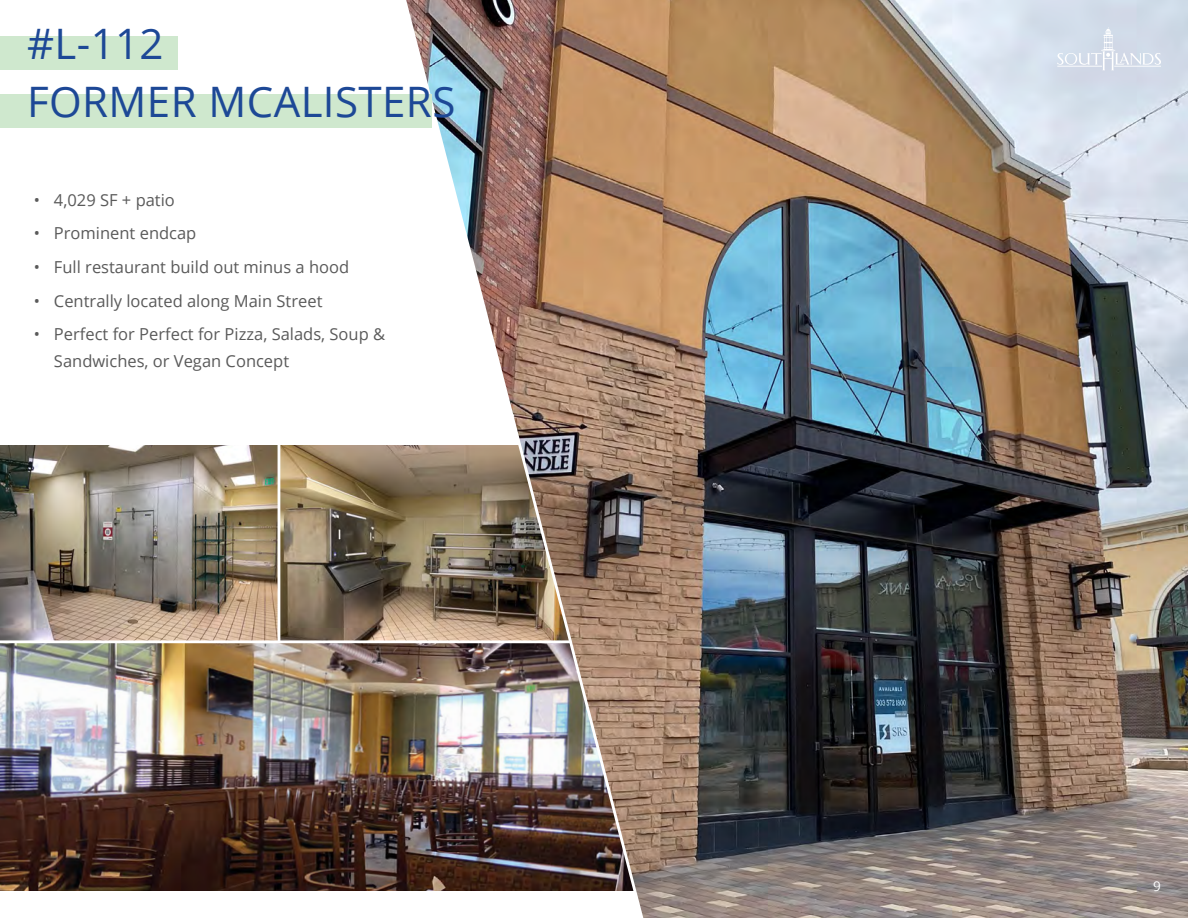
<style>
.page{position:relative;width:1188px;height:918px;background:#fff}
.page>*{position:absolute;margin:0;border:0;box-sizing:border-box;transform-origin:0 0}
.t1{font:42px "Open Sans";letter-spacing:.01em;color:#1d4896}
.t2{font:16.5px/27px "Open Sans";color:#5a5a5a}
.t3{font:13.5px "Open Sans";color:#fff}
</style>
<div class="page">
<img style="left:0;top:445px;width:398px;height:195px">
<img style="left:0;top:643px;width:398px;height:248px">
<img style="left:398px;top:0;width:790px;height:918px">
<div style="left:0;top:36px;width:177px;height:33px;background:#cfe8ce"></div>
<hr style="left:0;top:640px;width:571px;height:3px;background:#fff">
<hr style="left:278px;top:436px;width:2px;height:207px;background:#fff">
<svg style="left:1057px;top:27px;width:104px;height:43px;background:#d6dfeb"></svg>
<div style="left:0;top:94px;width:432px;height:33px;background:#cfe8ce"></div>
<h1 class="t1" style="left:27px;top:15px;width:138px">#L-112</h1>
<h1 class="t1" style="left:27px;top:73px;width:430px">FORMER MCALISTERS</h1>
<p class="t2" style="left:34px;top:186px;width:143px">• 4,029 SF + patio</p>
<p class="t2" style="left:34px;top:219px;width:164px">• Prominent endcap</p>
<p class="t2" style="left:34px;top:253px;width:317px">• Full restaurant build out minus a hood</p>
<p class="t2" style="left:34px;top:287px;width:290px">• Centrally located along Main Street</p>
<p class="t2" style="left:54px;top:321px;width:333px;text-indent:-20px">• Perfect for Perfect for Pizza, Salads, Soup &amp;<br>Sandwiches, or Vegan Concept</p>
<p class="t3" style="left:1153px;top:877px;width:9px">9</p>
</div>
